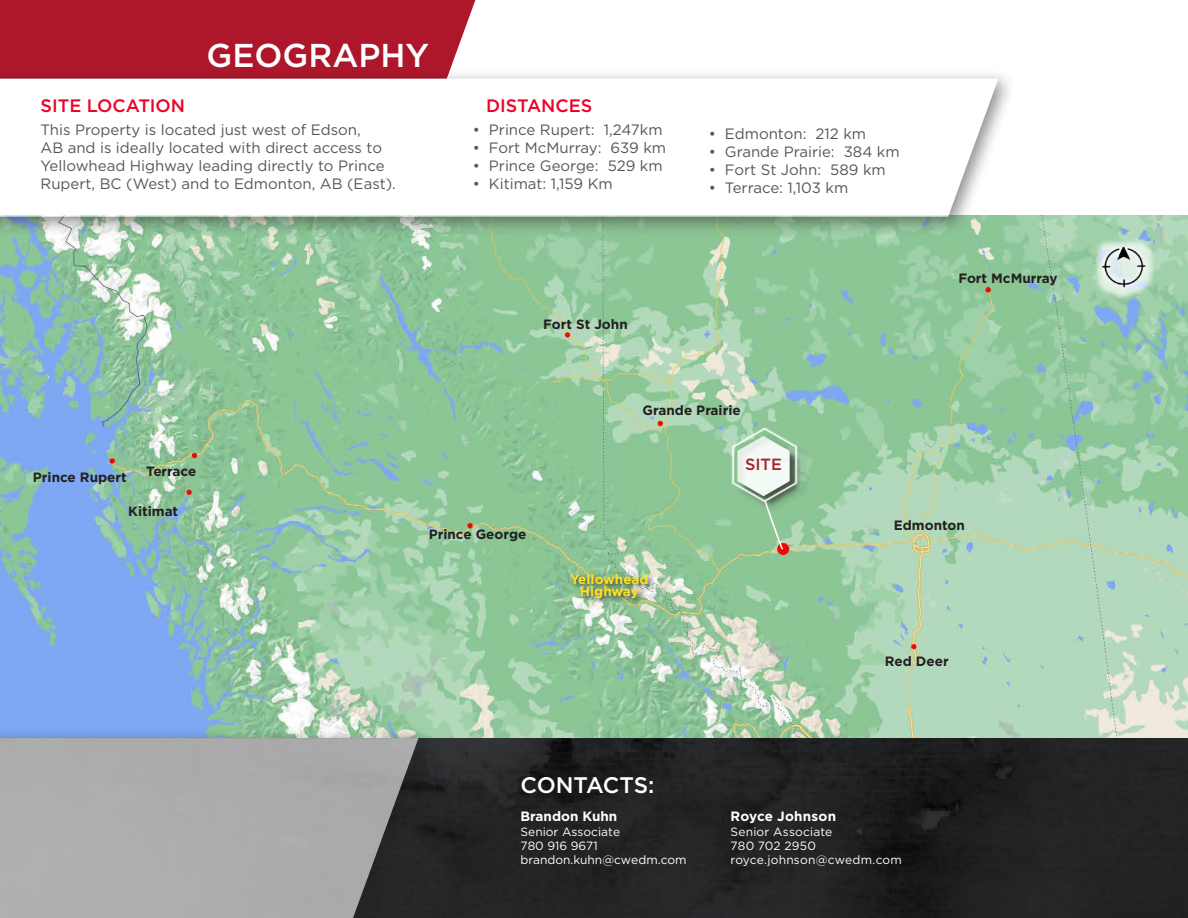
<style>
.page{position:relative;width:1188px;height:918px;background:#fff}
.page>*{position:absolute;margin:0;border:0;box-sizing:border-box;transform-origin:0 0}
.t1{font:500 33px "Gotham";color:#fff}
.Body_Text{font:500 22.5px "Gotham";letter-spacing:-.015em;color:#fff}
.Body_Text-2{font:500 18px "Gotham";color:#ef0027}
.Body_Text-3{font:500 16.2px "Gotham";color:#ab1e2c}
.Body_Text-4{font:15px/18px "Gotham";color:#54575a}
.Body_Text-5{font:700 13.5px "Gotham";color:#231f20}
.Broker_Name{font:700 13.5px "Gotham";color:#fff}
.Body_Text-6{font:700 13.5px/12px "Gotham";color:#ffe01b;text-align:center}
.Broker_Contact_Smaller{font:12px/14.4px "Gotham";color:#fff}
</style>
<div class="page">
<img style="left:0;top:215px;width:1188px;height:523px">
<div style="left:0;top:0;width:476px;height:68px;background:#ae172b"></div>
<div style="left:0;top:68px;width:1017px;height:169px;background:#231f20;opacity:.85"></div>
<svg style="left:0;top:79px;width:998px;height:138px"></svg>
<div style="left:1093px;top:238px;width:63px;height:64px;background:#fff;opacity:.7"></div>
<img style="left:1102px;top:247px;width:46px;height:50px">
<div style="left:734px;top:430px;width:75px;height:84px;background:#231f20;opacity:.75"></div>
<div style="left:731px;top:427px;width:67px;height:76px;background:#fff;opacity:.8"></div>
<svg style="left:733px;top:428px;width:64px;height:123px"></svg>
<div style="left:568px;top:572px;width:87px;height:34px;background:#231f20;opacity:.75"></div>
<svg style="left:437px;top:738px;width:751px;height:180px;background:#202123"></svg>
<div style="left:0;top:728px;width:437px;height:190px;background:#231f20;opacity:.85"></div>
<svg style="left:0;top:738px;width:419px;height:180px;background:#a0a1a2"></svg>
<p class="t1" style="left:207px;top:34px;width:224px">GEOGRAPHY</p>
<p class="Body_Text-2" style="left:40px;top:93px;width:146px">SITE LOCATION</p>
<p class="Body_Text-4" style="left:40px;top:120px;width:357px">This Property is located just west of Edson,<br>AB and is ideally located with direct access to Yellowhead Highway leading directly to Prince Rupert, BC (West) and to Edmonton, AB (East).</p>
<p class="Body_Text-2" style="left:486px;top:93px;width:108px">DISTANCES</p>
<p class="Body_Text-4" style="left:473px;top:120px;width:191px">• Prince Rupert: 1,247km</p>
<p class="Body_Text-4" style="left:473px;top:138px;width:195px">• Fort McMurray: 639 km</p>
<p class="Body_Text-4" style="left:473px;top:156px;width:191px">• Prince George: 529 km</p>
<p class="Body_Text-4" style="left:473px;top:174px;width:142px">• Kitimat: 1,159 Km</p>
<p class="Body_Text-4" style="left:709px;top:125px;width:159px">• Edmonton: 212 km</p>
<p class="Body_Text-4" style="left:709px;top:143px;width:192px">• Grande Prairie: 384 km</p>
<p class="Body_Text-4" style="left:709px;top:161px;width:178px">• Fort St John: 589 km</p>
<p class="Body_Text-4" style="left:709px;top:179px;width:141px">• Terrace: 1,103 km</p>
<p class="Body_Text-5" style="left:33px;top:469px;width:95px">Prince Rupert</p>
<p class="Body_Text-5" style="left:146px;top:462px;width:52px">Terrace</p>
<p class="Body_Text-5" style="left:128px;top:502px;width:51px">Kitimat</p>
<p class="Body_Text-5" style="left:543px;top:315px;width:86px">Fort St John</p>
<p class="Body_Text-5" style="left:643px;top:401px;width:100px">Grande Prairie</p>
<p class="Body_Text-3" style="left:745px;top:453px;width:38px">SITE</p>
<p class="Body_Text-5" style="left:958px;top:269px;width:101px">Fort McMurray</p>
<p class="Body_Text-5" style="left:429px;top:525px;width:99px">Prince George</p>
<p class="Body_Text-6" style="left:570px;top:573px;width:80px">Yellowhead<br>Highway</p>
<p class="Body_Text" style="left:521px;top:771px;width:135px">CONTACTS:</p>
<p class="Broker_Name" style="left:521px;top:807px;width:98px">Brandon Kuhn</p>
<p class="Broker_Contact_Smaller" style="left:521px;top:824px;width:168px">Senior Associate<br>780 916 9671 brandon.kuhn@cwedm.com</p>
<p class="Body_Text-5" style="left:894px;top:517px;width:72px">Edmonton</p>
<p class="Body_Text-5" style="left:885px;top:653px;width:65px">Red Deer</p>
<p class="Broker_Name" style="left:730px;top:807px;width:107px">Royce Johnson</p>
<p class="Broker_Contact_Smaller" style="left:730px;top:824px;width:173px">Senior Associate<br>780 702 2950 royce.johnson@cwedm.com</p>
</div>
